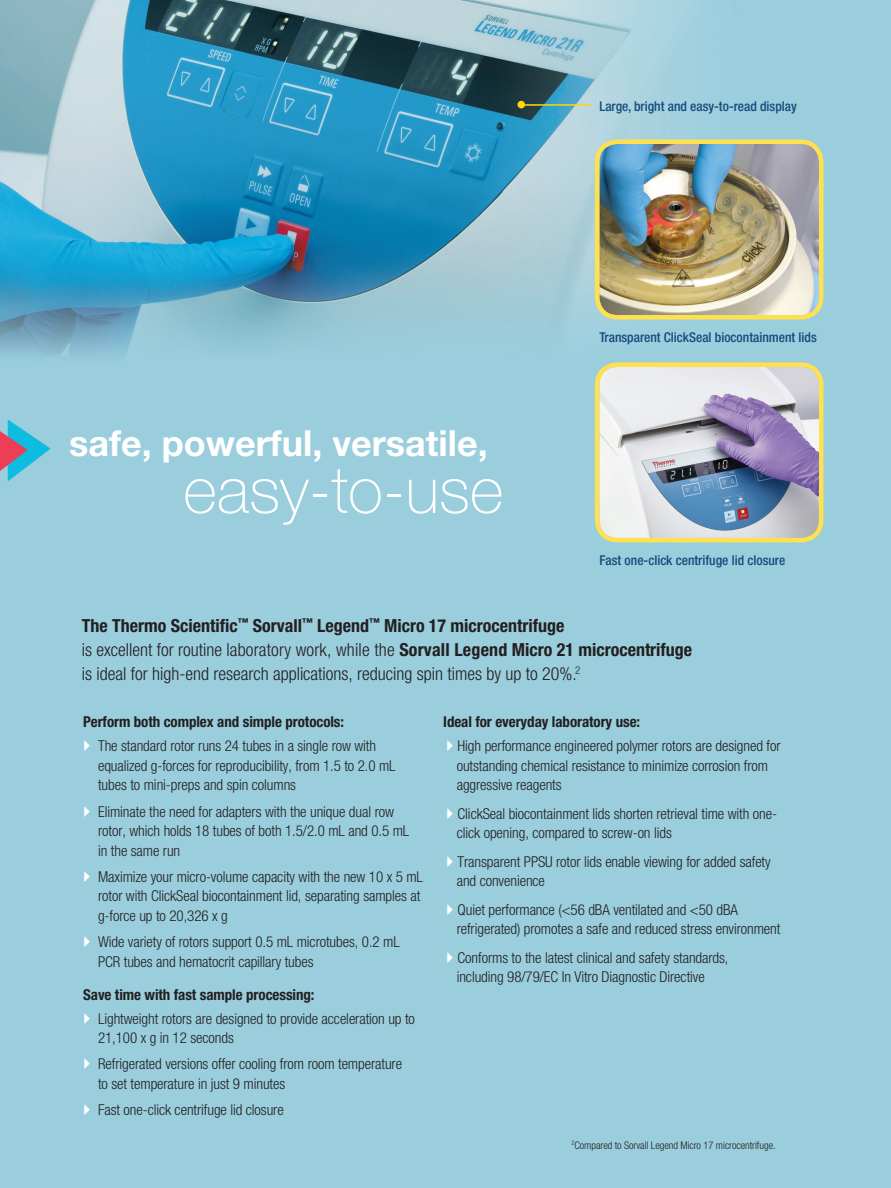
<style>
.page{position:relative;width:891px;height:1188px;background:#fff}
.page>*{position:absolute;margin:0;border:0;box-sizing:border-box;transform-origin:0 0}
.t1{font:100 64.5px "Helvetica Neue LT Std";color:#fff}
.t2{font:700 36px "Helvetica Neue LT Std";color:#fff}
.Body_Copy_1{font:300 condensed 18px/24px "Helvetica Neue LT Std";color:#231f20}
.Body_Copy_2{font:300 condensed 15px/19.5px "Helvetica Neue LT Std";letter-spacing:-.005em;color:#231f20}
.bullets{font:300 condensed 15px/19.5px "Helvetica Neue LT Std";letter-spacing:-.005em;color:#231f20}
.Body_Head_2{font:700 condensed 15px "Helvetica Neue LT Std";letter-spacing:-.005em;color:#231f20}
.Body_Copy_2-2{font:700 condensed 15px "Helvetica Neue LT Std";letter-spacing:-.005em;color:#231f20}
.Callout{font:500 condensed 13.5px "Helvetica Neue LT Std";color:#144a7c}
.Footnote{font:300 condensed 10.5px "Helvetica Neue LT Std";letter-spacing:-.005em;color:#231f20}
.s1{font-weight:700}
</style>
<div class="page">
<img style="left:0;top:0;width:891px;height:1188px">
<svg style="left:0;top:419px;width:51px;height:62px;background:#7aaec5"></svg>
<hr style="left:523px;top:104px;width:67px;height:2px;background:#ffd801">
<div style="left:518px;top:101px;width:7px;height:7px;background:#ffd801;border-radius:50%"></div>
<img style="left:599px;top:144px;width:220px;height:171px">
<div style="left:595px;top:140px;width:229px;height:180px;border:4px solid #ffe04e;border-radius:20px"></div>
<img style="left:599px;top:367px;width:220px;height:171px">
<div style="left:595px;top:362px;width:229px;height:180px;border:4px solid #ffe04e;border-radius:20px"></div>
<svg style="left:84px;top:740px;width:6px;height:11px"></svg>
<svg style="left:84px;top:806px;width:6px;height:11px"></svg>
<svg style="left:84px;top:871px;width:6px;height:11px"></svg>
<svg style="left:84px;top:936px;width:6px;height:11px"></svg>
<svg style="left:84px;top:1013px;width:6px;height:11px"></svg>
<svg style="left:84px;top:1058px;width:6px;height:11px"></svg>
<svg style="left:84px;top:1104px;width:6px;height:11px"></svg>
<svg style="left:447px;top:740px;width:6px;height:11px"></svg>
<svg style="left:447px;top:808px;width:6px;height:11px"></svg>
<svg style="left:447px;top:856px;width:6px;height:11px"></svg>
<svg style="left:447px;top:904px;width:6px;height:11px"></svg>
<svg style="left:447px;top:952px;width:6px;height:11px"></svg>
<p class="Callout" style="left:599px;top:98px;width:199px">Large, bright and easy-to-read display</p>
<p class="t2" style="left:69px;top:421px;width:420px">safe, powerful, versatile,</p>
<p class="t1" style="left:183px;top:453px;width:322px">easy-to-use</p>
<p class="Callout" style="left:599px;top:330px;width:219px">Transparent ClickSeal biocontainment lids</p>
<p class="Callout" style="left:599px;top:552px;width:187px">Fast one-click centrifuge lid closure</p>
<p class="Body_Copy_1" style="left:82px;top:614px;width:612px"><span class="s1">The Thermo Scientific</span><sup>™</sup> <span class="s1">Sorvall</span><sup>™</sup> <span class="s1">Legend</span><sup>™</sup> <span class="s1">Micro 17 microcentrifuge<br></span>is excellent for routine laboratory work, while the <span class="s1">Sorvall Legend Micro 21 microcentrifuge </span>is ideal for high-end research applications, reducing spin times by up to 20%.<sup>2</sup></p>
<p class="Body_Head_2" style="left:83px;top:713px;width:263px">Perform both complex and simple protocols:</p>
<p class="bullets" style="left:98px;top:736px;width:299px">The standard rotor runs 24 tubes in a single row with equalized g-forces for reproducibility, from 1.5 to 2.0 mL tubes to mini-preps and spin columns</p>
<p class="bullets" style="left:98px;top:801px;width:313px">Eliminate the need for adapters with the unique dual row rotor, which holds 18 tubes of both 1.5/2.0 mL and 0.5 mL in the same run</p>
<p class="bullets" style="left:98px;top:867px;width:326px">Maximize your micro-volume capacity with the new 10 x 5 mL rotor with ClickSeal biocontainment lid, separating samples at g-force up to 20,326 x g</p>
<p class="bullets" style="left:98px;top:932px;width:303px">Wide variety of rotors support 0.5 mL microtubes, 0.2 mL<br>PCR tubes and hematocrit capillary tubes</p>
<p class="Body_Head_2" style="left:83px;top:985px;width:233px">Save time with fast sample processing:</p>
<p class="Body_Copy_2" style="left:98px;top:1008px;width:318px">Lightweight rotors are designed to provide acceleration up to<br>21,100 x g in 12 seconds</p>
<p class="Body_Copy_2" style="left:98px;top:1054px;width:306px">Refrigerated versions offer cooling from room temperature to set temperature in just 9 minutes</p>
<p class="Body_Copy_2" style="left:98px;top:1100px;width:187px">Fast one-click centrifuge lid closure</p>
<p class="Body_Copy_2-2" style="left:443px;top:713px;width:198px">Ideal for everyday laboratory use:</p>
<p class="Body_Copy_2" style="left:457px;top:736px;width:325px">High performance engineered polymer rotors are designed for outstanding chemical resistance to minimize corrosion from aggressive reagents</p>
<p class="Body_Copy_2" style="left:457px;top:804px;width:322px">ClickSeal biocontainment lids shorten retrieval time with one&shy;click opening, compared to screw-on lids</p>
<p class="Body_Copy_2" style="left:457px;top:852px;width:316px">Transparent PPSU rotor lids enable viewing for added safety and convenience</p>
<p class="Body_Copy_2" style="left:457px;top:900px;width:325px">Quiet performance (&lt;56 dBA ventilated and &lt;50 dBA refrigerated) promotes a safe and reduced stress environment</p>
<p class="Body_Copy_2" style="left:457px;top:948px;width:273px">Conforms to the latest clinical and safety standards, including 98/79/EC In Vitro Diagnostic Directive</p>
<p class="Footnote" style="left:572px;top:1139px;width:206px"><sup>2</sup>Compared to Sorvall Legend Micro 17 microcentrifuge.</p>
</div>
